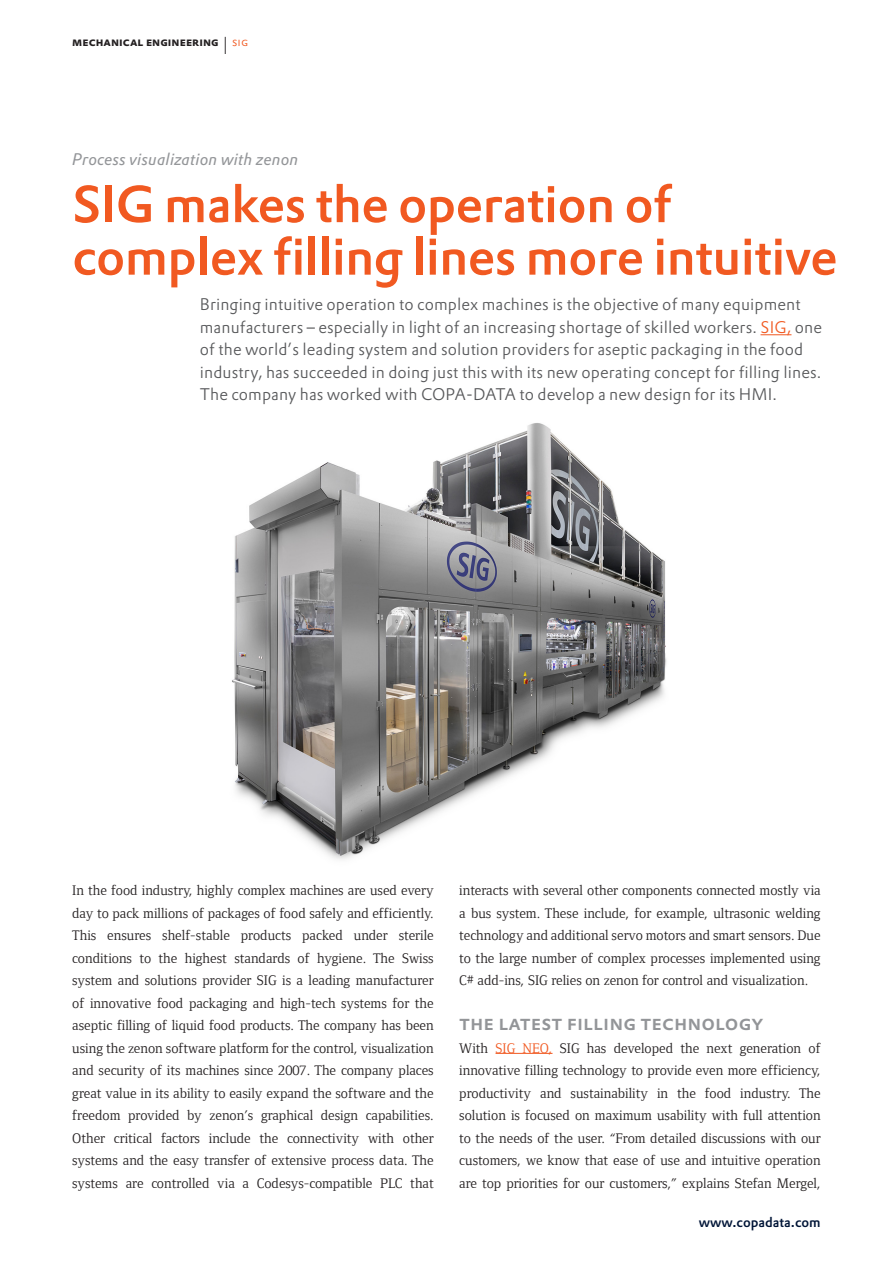
<style>
.page{position:relative;width:893px;height:1263px;background:#fff}
.page>*{position:absolute;margin:0;border:0;box-sizing:border-box;transform-origin:0 0}
.headline_orange{font:500 51px/52.5px "DTL Prokyon TOT";letter-spacing:-.01em;color:#f15921}
.headlines_in_copy_le{font:500 21px "DTL Prokyon TOT Caps";color:#939598}
.lead_text{font:300 16.5px/22.5px "DTL Prokyon TOT";letter-spacing:.005em;color:#57585a}
.kicker{font:italic 16.5px "DTL Prokyon TOT";letter-spacing:.005em;color:#939598}
.copy_no_indent_ENGLI{font:14.25px/22.5px "Foundry Form Serif";color:#231f20;text-align:justify}
.t1{font:500 13.5px "DTL Prokyon TOT";color:#001537}
.t2{font:700 12px "DTL Prokyon TOT Caps";letter-spacing:.005em;color:#231f20}
.s1{font-weight:300;font-size:24px}
.s2{font-weight:300;color:#f15921}
.s3{color:#f15921}
</style>
<div class="page">
<img style="left:232px;top:423px;width:435px;height:437px">
<hr style="left:495px;top:1053px;width:57px;height:1px;background:#f15921">
<hr style="left:760px;top:334px;width:31px;height:1px;background:#f15921">
<p class="t2" style="left:72px;top:34px;width:177px">mechanical engineering <span class="s1">I</span> <span class="s2">sig</span></p>
<p class="kicker" style="left:72px;top:149px;width:228px">Process visualization with zenon</p>
<p class="headline_orange" style="left:72px;top:178px;width:767px">SIG makes the operation of complex filling lines more intuitive</p>
<p class="lead_text" style="left:200px;top:293px;width:624px">Bringing intuitive operation to complex machines is the objective of many equipment manufacturers – especially in light of an increasing shortage of skilled workers. <span class="s3">SIG,</span> one of the world’s leading system and solution providers for aseptic packaging in the food industry, has succeeded in doing just this with its new operating concept for filling lines.<br>The company has worked with COPA-DATA to develop a new design for its HMI.</p>
<p class="copy_no_indent_ENGLI" style="left:72px;top:879px;width:363px">In the food industry, highly complex machines are used every day to pack millions of packages of food safely and efficiently.<br>This ensures shelf-stable products packed under sterile conditions to the highest standards of hygiene. The Swiss system and solutions provider SIG is a leading manufacturer of innovative food packaging and high-tech systems for the aseptic filling of liquid food products. The company has been using the zenon software platform for the control, visualization and security of its machines since 2007. The company places great value in its ability to easily expand the software and the freedom provided by zenon’s graphical design capabilities.<br>Other critical factors include the connectivity with other systems and the easy transfer of extensive process data. The systems are controlled via a Codesys-compatible PLC that</p>
<p class="copy_no_indent_ENGLI" style="left:459px;top:879px;width:363px">interacts with several other components connected mostly via a bus system. These include, for example, ultrasonic welding technology and additional servo motors and smart sensors. Due to the large number of complex processes implemented using C# add-ins, SIG relies on zenon for control and visualization.</p>
<p class="headlines_in_copy_le" style="left:459px;top:1009px;width:306px">The latest filling technology</p>
<p class="copy_no_indent_ENGLI" style="left:459px;top:1037px;width:363px">With <span class="s3">SIG NEO,</span> SIG has developed the next generation of innovative filling technology to provide even more efficiency, productivity and sustainability in the food industry. The solution is focused on maximum usability with full attention to the needs of the user. “From detailed discussions with our customers, we know that ease of use and intuitive operation are top priorities for our customers,” explains Stefan Mergel,</p>
<p class="t1" style="left:699px;top:1213px;width:124px">www.copadata.com</p>
</div>
